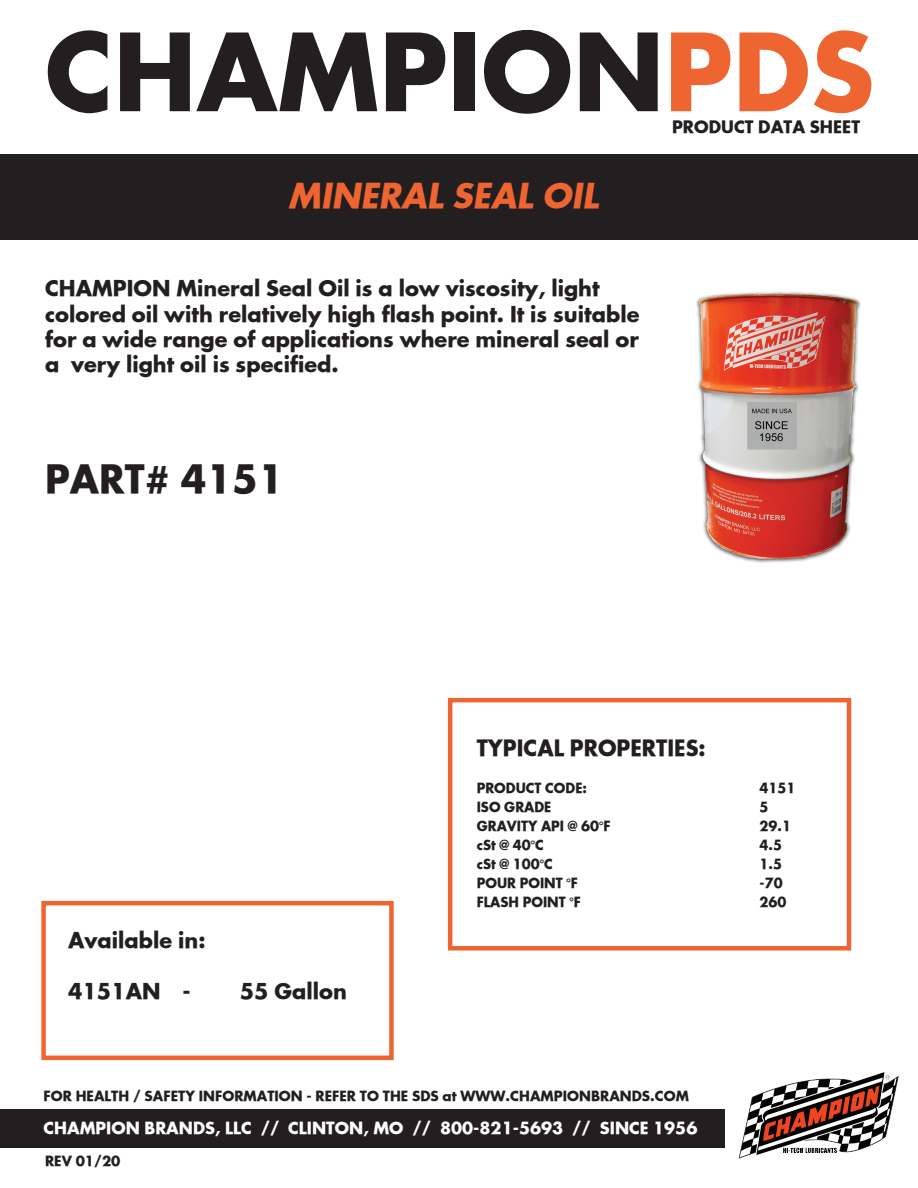
<style>
.page{position:relative;width:918px;height:1188px;background:#fff}
.page>*{position:absolute;margin:0;border:0;box-sizing:border-box;transform-origin:0 0}
.t1{font:700 104.55px "Modern";color:#231f20}
.t2{font:700 37.5px "Modern";color:#231f20}
.t3{font:italic 700 33px "Modern";color:#ee6532}
.t4{font:700 21.6px "Modern";color:#231f20}
.t5{font:700 21px/25.2px "Modern";color:#231f20}
.t6{font:700 16.5px "Modern";color:#231f20}
.t7{font:700 16.05px "Modern";color:#fff}
.t8{font:700 13.5px "Modern";color:#231f20}
.s1{color:#ee6532}
</style>
<div class="page">
<div style="left:0;top:155px;width:918px;height:85px;background:#231f20"></div>
<div style="left:0;top:1110px;width:725px;height:38px;background:#231f20"></div>
<div style="left:448px;top:698px;width:403px;height:253px;border:4px solid #ee6532"></div>
<div style="left:41px;top:901px;width:353px;height:159px;border:4px solid #ee6532"></div>
<img style="left:696px;top:291px;width:165px;height:272px">
<img style="left:738px;top:1072px;width:161px;height:87px">
<h1 class="t1" style="left:45px;top:20px;width:831px">CHAMPION<span class="s1">PDS</span></h1>
<p class="t6" style="left:672px;top:119px;width:190px">PRODUCT DATA SHEET</p>
<h3 class="t3" style="left:288px;top:179px;width:312px">MINERAL SEAL OIL</h3>
<p class="t5" style="left:45px;top:277px;width:596px">CHAMPION Mineral Seal Oil is a low viscosity, light colored oil with relatively high flash point. It is suitable for a wide range of applications where mineral seal or a very light oil is specified.</p>
<h2 class="t2" style="left:45px;top:460px;width:240px">PART# 4151</h2>
<p class="t5" style="left:68px;top:929px;width:139px">Available in:</p>
<p class="t5" style="left:68px;top:980px;width:124px">4151AN -</p>
<p class="t5" style="left:240px;top:980px;width:109px">55 Gallon</p>
<p class="t4" style="left:477px;top:737px;width:231px">TYPICAL PROPERTIES:</p>
<p class="t8" style="left:477px;top:782px;width:112px">PRODUCT CODE:</p>
<p class="t8" style="left:760px;top:782px;width:37px">4151</p>
<p class="t8" style="left:477px;top:800px;width:76px">ISO GRADE</p>
<p class="t8" style="left:760px;top:800px;width:11px">5</p>
<p class="t8" style="left:477px;top:819px;width:135px">GRAVITY API @ 60°F</p>
<p class="t8" style="left:760px;top:819px;width:33px">29.1</p>
<p class="t8" style="left:477px;top:838px;width:68px">cSt @ 40°C</p>
<p class="t8" style="left:760px;top:838px;width:24px">4.5</p>
<p class="t8" style="left:477px;top:857px;width:77px">cSt @ 100°C</p>
<p class="t8" style="left:760px;top:857px;width:24px">1.5</p>
<p class="t8" style="left:477px;top:876px;width:103px">POUR POINT °F</p>
<p class="t8" style="left:760px;top:876px;width:25px">-70</p>
<p class="t8" style="left:477px;top:895px;width:106px">FLASH POINT °F</p>
<p class="t8" style="left:760px;top:895px;width:28px">260</p>
<p class="t8" style="left:44px;top:1089px;width:647px">FOR HEALTH / SAFETY INFORMATION - REFER TO THE SDS at WWW.CHAMPIONBRANDS.COM</p>
<p class="t7" style="left:44px;top:1120px;width:655px">CHAMPION BRANDS, LLC // CLINTON, MO // 800-821-5693 // SINCE 1956</p>
<p class="t8" style="left:45px;top:1154px;width:77px">REV 01/20</p>
</div>
